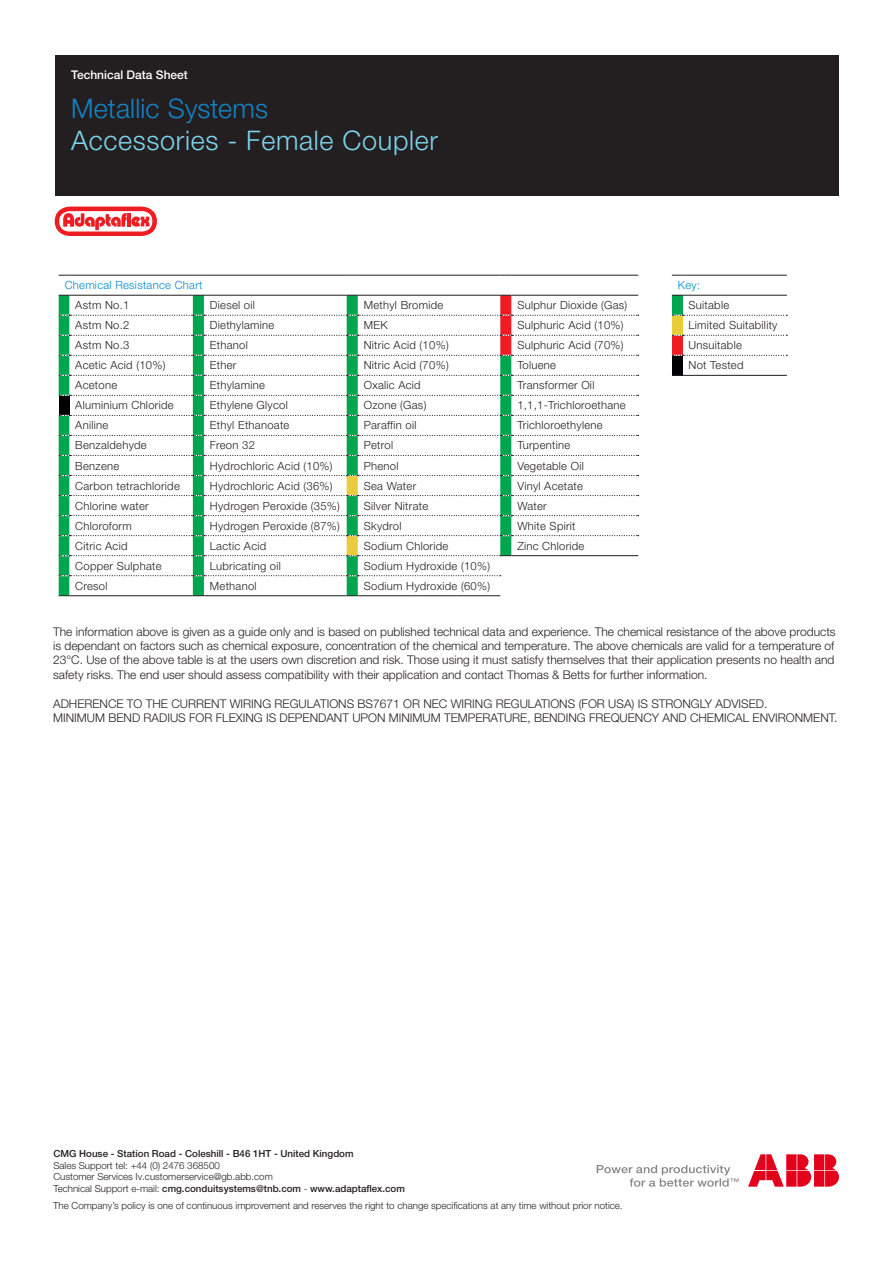
<style>
.page{position:relative;width:893px;height:1263px;background:#fff}
.page>*{position:absolute;margin:0;border:0;box-sizing:border-box;transform-origin:0 0}
.Cover_title__color{font:300 27px "Helvetica Neue LT Pro";letter-spacing:.025em;color:#7fd3ec}
.mdl_Tabelle_text{font:300 27px "Helvetica Neue LT Pro";letter-spacing:.005em;color:#1582c5}
.t1{font:300 12px/14.4px "Helvetica Neue LT Pro";color:#231f20;text-align:justify}
.t2{font:500 12px "Helvetica Neue LT Pro";color:#fff}
.Smaller_cover_title{font:300 11.25px "Helvetica Neue LT Pro";letter-spacing:.025em;color:#231f20}
.Smaller_cover_title-2{font:300 11.25px "Helvetica Neue LT Pro";letter-spacing:.025em;color:#0089cf}
.t3{font:300 9.75px "Helvetica Neue LT Pro";color:#231f20}
.t4{font:500 9.75px "Helvetica Neue LT Pro";color:#231f20}
.s1{font-weight:300}
</style>
<div class="page">
<div style="left:55px;top:55px;width:783px;height:141px;background:#231f20"></div>
<svg style="left:59px;top:356px;width:452px;height:240px"></svg>
<div style="left:59px;top:395px;width:10px;height:20px;background:#000002"></div>
<hr style="left:69px;top:275px;width:124px;height:1px;background:#231f20">
<hr style="left:204px;top:275px;width:143px;height:1px;background:#231f20">
<hr style="left:358px;top:275px;width:142px;height:1px;background:#231f20">
<hr style="left:511px;top:275px;width:127px;height:1px;background:#231f20">
<svg style="left:59px;top:375px;width:580px;height:1px"></svg>
<svg style="left:59px;top:395px;width:580px;height:1px"></svg>
<svg style="left:59px;top:415px;width:580px;height:1px"></svg>
<svg style="left:59px;top:435px;width:580px;height:1px"></svg>
<svg style="left:59px;top:455px;width:580px;height:1px"></svg>
<svg style="left:59px;top:575px;width:442px;height:1px"></svg>
<hr style="left:69px;top:595px;width:124px;height:1px;background:#231f20">
<hr style="left:204px;top:595px;width:143px;height:1px;background:#231f20">
<hr style="left:358px;top:595px;width:142px;height:1px;background:#231f20">
<svg style="left:59px;top:295px;width:580px;height:61px"></svg>
<svg style="left:59px;top:475px;width:580px;height:81px"></svg>
<hr style="left:511px;top:555px;width:127px;height:1px;background:#231f20">
<div style="left:672px;top:295px;width:10px;height:20px;background:#00a54f"></div>
<div style="left:672px;top:315px;width:10px;height:20px;background:#e8cc38"></div>
<div style="left:672px;top:335px;width:10px;height:20px;background:#ee1d23"></div>
<div style="left:672px;top:355px;width:10px;height:20px;background:#000002"></div>
<hr style="left:682px;top:275px;width:105px;height:1px;background:#231f20">
<hr style="left:682px;top:375px;width:105px;height:1px;background:#231f20">
<svg style="left:672px;top:335px;width:115px;height:1px"></svg>
<svg style="left:672px;top:355px;width:115px;height:1px"></svg>
<hr style="left:682px;top:295px;width:105px;height:1px;background:#231f20">
<svg style="left:672px;top:315px;width:115px;height:1px"></svg>
<svg style="left:597px;top:1165px;width:142px;height:22px"></svg>
<svg style="left:748px;top:1154px;width:91px;height:33px"></svg>
<svg style="left:55px;top:207px;width:102px;height:29px"></svg>
<p class="t2" style="left:71px;top:68px;width:118px">Technical Data Sheet</p>
<p class="mdl_Tabelle_text" style="left:71px;top:92px;width:198px">Metallic Systems</p>
<p class="Cover_title__color" style="left:71px;top:124px;width:368px">Accessories - Female Coupler</p>
<p class="Smaller_cover_title-2" style="left:65px;top:278px;width:139px">Chemical Resistance Chart</p>
<p class="Smaller_cover_title" style="left:75px;top:298px;width:56px">Astm No.1</p>
<p class="Smaller_cover_title" style="left:210px;top:298px;width:47px">Diesel oil</p>
<p class="Smaller_cover_title" style="left:364px;top:298px;width:81px">Methyl Bromide</p>
<p class="Smaller_cover_title" style="left:517px;top:298px;width:112px">Sulphur Dioxide (Gas)</p>
<p class="Smaller_cover_title" style="left:75px;top:318px;width:56px">Astm No.2</p>
<p class="Smaller_cover_title" style="left:210px;top:318px;width:66px">Diethylamine</p>
<p class="Smaller_cover_title" style="left:364px;top:318px;width:25px">MEK</p>
<p class="Smaller_cover_title" style="left:517px;top:318px;width:108px">Sulphuric Acid (10%)</p>
<p class="Smaller_cover_title" style="left:75px;top:338px;width:56px">Astm No.3</p>
<p class="Smaller_cover_title" style="left:210px;top:338px;width:39px">Ethanol</p>
<p class="Smaller_cover_title" style="left:364px;top:338px;width:86px">Nitric Acid (10%)</p>
<p class="Smaller_cover_title" style="left:517px;top:338px;width:108px">Sulphuric Acid (70%)</p>
<p class="Smaller_cover_title" style="left:75px;top:358px;width:92px">Acetic Acid (10%)</p>
<p class="Smaller_cover_title" style="left:210px;top:358px;width:28px">Ether</p>
<p class="Smaller_cover_title" style="left:364px;top:358px;width:86px">Nitric Acid (70%)</p>
<p class="Smaller_cover_title" style="left:517px;top:358px;width:40px">Toluene</p>
<p class="Smaller_cover_title" style="left:75px;top:378px;width:43px">Acetone</p>
<p class="Smaller_cover_title" style="left:210px;top:378px;width:57px">Ethylamine</p>
<p class="Smaller_cover_title" style="left:364px;top:378px;width:58px">Oxalic Acid</p>
<p class="Smaller_cover_title" style="left:517px;top:378px;width:79px">Transformer Oil</p>
<p class="Smaller_cover_title" style="left:75px;top:398px;width:100px">Aluminium Chloride</p>
<p class="Smaller_cover_title" style="left:210px;top:398px;width:79px">Ethylene Glycol</p>
<p class="Smaller_cover_title" style="left:364px;top:398px;width:64px">Ozone (Gas)</p>
<p class="Smaller_cover_title" style="left:517px;top:398px;width:110px">1,1,1-Trichloroethane</p>
<p class="Smaller_cover_title" style="left:75px;top:419px;width:34px">Aniline</p>
<p class="Smaller_cover_title" style="left:210px;top:419px;width:81px">Ethyl Ethanoate</p>
<p class="Smaller_cover_title" style="left:364px;top:419px;width:54px">Paraffin oil</p>
<p class="Smaller_cover_title" style="left:517px;top:419px;width:87px">Trichloroethylene</p>
<p class="Smaller_cover_title" style="left:75px;top:439px;width:73px">Benzaldehyde</p>
<p class="Smaller_cover_title" style="left:210px;top:439px;width:47px">Freon 32</p>
<p class="Smaller_cover_title" style="left:364px;top:439px;width:31px">Petrol</p>
<p class="Smaller_cover_title" style="left:517px;top:439px;width:54px">Turpentine</p>
<p class="Smaller_cover_title" style="left:75px;top:459px;width:45px">Benzene</p>
<p class="Smaller_cover_title" style="left:210px;top:459px;width:124px">Hydrochloric Acid (10%)</p>
<p class="Smaller_cover_title" style="left:364px;top:459px;width:36px">Phenol</p>
<p class="Smaller_cover_title" style="left:517px;top:459px;width:68px">Vegetable Oil</p>
<p class="Smaller_cover_title" style="left:75px;top:479px;width:106px">Carbon tetrachloride</p>
<p class="Smaller_cover_title" style="left:210px;top:479px;width:124px">Hydrochloric Acid (36%)</p>
<p class="Smaller_cover_title" style="left:364px;top:479px;width:54px">Sea Water</p>
<p class="Smaller_cover_title" style="left:517px;top:479px;width:67px">Vinyl Acetate</p>
<p class="Smaller_cover_title" style="left:75px;top:499px;width:75px">Chlorine water</p>
<p class="Smaller_cover_title" style="left:210px;top:499px;width:132px">Hydrogen Peroxide (35%)</p>
<p class="Smaller_cover_title" style="left:364px;top:499px;width:66px">Silver Nitrate</p>
<p class="Smaller_cover_title" style="left:517px;top:499px;width:31px">Water</p>
<p class="Smaller_cover_title" style="left:75px;top:519px;width:58px">Chloroform</p>
<p class="Smaller_cover_title" style="left:210px;top:519px;width:132px">Hydrogen Peroxide (87%)</p>
<p class="Smaller_cover_title" style="left:364px;top:519px;width:39px">Skydrol</p>
<p class="Smaller_cover_title" style="left:517px;top:519px;width:60px">White Spirit</p>
<p class="Smaller_cover_title" style="left:75px;top:539px;width:54px">Citric Acid</p>
<p class="Smaller_cover_title" style="left:210px;top:539px;width:58px">Lactic Acid</p>
<p class="Smaller_cover_title" style="left:364px;top:539px;width:86px">Sodium Chloride</p>
<p class="Smaller_cover_title" style="left:517px;top:539px;width:69px">Zinc Chloride</p>
<p class="Smaller_cover_title" style="left:75px;top:559px;width:88px">Copper Sulphate</p>
<p class="Smaller_cover_title" style="left:210px;top:559px;width:73px">Lubricating oil</p>
<p class="Smaller_cover_title" style="left:364px;top:559px;width:128px">Sodium Hydroxide (10%)</p>
<p class="Smaller_cover_title" style="left:75px;top:579px;width:34px">Cresol</p>
<p class="Smaller_cover_title" style="left:210px;top:579px;width:48px">Methanol</p>
<p class="Smaller_cover_title" style="left:364px;top:579px;width:128px">Sodium Hydroxide (60%)</p>
<p class="Smaller_cover_title-2" style="left:678px;top:278px;width:24px">Key:</p>
<p class="Smaller_cover_title" style="left:688px;top:298px;width:42px">Suitable</p>
<p class="Smaller_cover_title" style="left:688px;top:318px;width:91px">Limited Suitability</p>
<p class="Smaller_cover_title" style="left:688px;top:338px;width:55px">Unsuitable</p>
<p class="Smaller_cover_title" style="left:688px;top:358px;width:57px">Not Tested</p>
<p class="t1" style="left:53px;top:624px;width:784px">The information above is given as a guide only and is based on published technical data and experience. The chemical resistance of the above products is dependant on factors such as chemical exposure, concentration of the chemical and temperature. The above chemicals are valid for a temperature of 23°C. Use of the above table is at the users own discretion and risk. Those using it must satisfy themselves that their application presents no health and safety risks. The end user should assess compatibility with their application and contact Thomas &amp; Betts for further information.</p>
<p class="t1" style="left:53px;top:696px;width:716px">ADHERENCE TO THE CURRENT WIRING REGULATIONS BS7671 OR NEC WIRING REGULATIONS (FOR USA) IS STRONGLY ADVISED.</p>
<p class="t1" style="left:53px;top:710px;width:786px">MINIMUM BEND RADIUS FOR FLEXING IS DEPENDANT UPON MINIMUM TEMPERATURE, BENDING FREQUENCY AND CHEMICAL ENVIRONMENT.</p>
<p class="t4" style="left:53px;top:1148px;width:302px">CMG House - Station Road - Coleshill - B46 1HT - United Kingdom</p>
<p class="t3" style="left:53px;top:1159px;width:168px">Sales Support tel: +44 (0) 2476 368500</p>
<p class="t3" style="left:53px;top:1171px;width:221px">Customer Services Iv.customerservice@gb.abb.com</p>
<p class="t4" style="left:53px;top:1183px;width:353px"><span class="s1">Technical Support e-mail:</span> cmg.conduitsystems@tnb.com <span class="s1">-</span> www.adaptaflex.com</p>
<p class="t3" style="left:53px;top:1200px;width:571px">The Company’s policy is one of continuous improvement and reserves the right to change specifications at any time without prior notice.</p>
</div>
